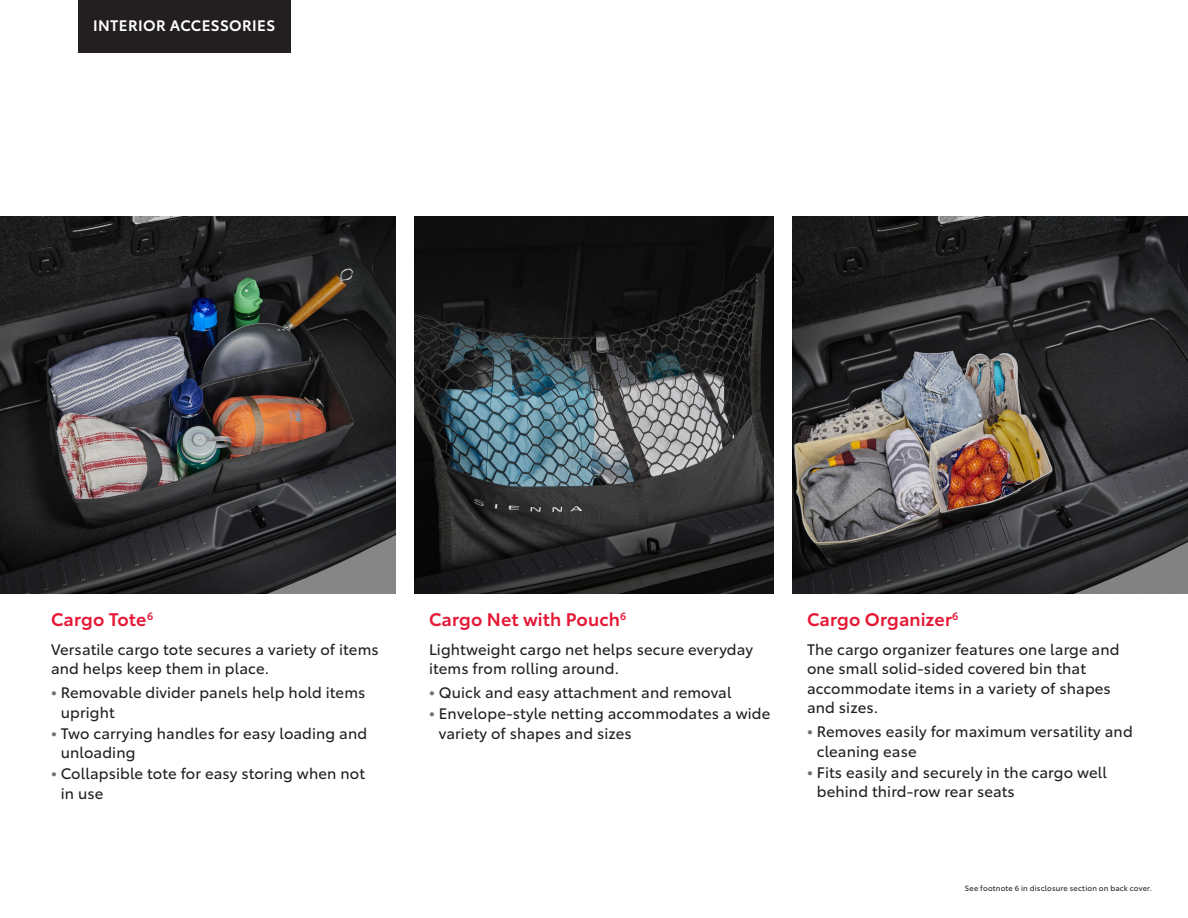
<style>
.page{position:relative;width:1188px;height:918px;background:#fff}
.page>*{position:absolute;margin:0;border:0;box-sizing:border-box;transform-origin:0 0}
._2019_Product_Name_12pt_Semibld{font:600 18px "Toyota Type";letter-spacing:.005em;color:#e51836}
._2019_BODY_COPY_Bullet_Copy{font:15px/19.5px "Toyota Type";letter-spacing:.01em;color:#231f20}
._2019_BODY_COPY{font:15px/19.5px "Toyota Type";letter-spacing:.01em;color:#231f20}
.t1{font:600 15px "Toyota Type";letter-spacing:.025em;color:#fff}
._2019_Disclaimer_Copy_5pt_Reg{font:7.5px "Toyota Type";letter-spacing:.025em;color:#231f20}
.s1{font-weight:700;color:#717074}
</style>
<div class="page">
<img style="left:414px;top:216px;width:360px;height:378px">
<img style="left:792px;top:216px;width:396px;height:378px">
<img style="left:0;top:216px;width:396px;height:378px">
<div style="left:78px;top:0;width:212px;height:52px;background:#231f20"></div>
<p class="t1" style="left:93px;top:14px;width:184px">INTERIOR ACCESSORIES</p>
<p class="_2019_Product_Name_12pt_Semibld" style="left:51px;top:606px;width:104px">Cargo Tote<sup>6</sup></p>
<p class="_2019_BODY_COPY" style="left:51px;top:638px;width:329px">Versatile cargo tote secures a variety of items and helps keep them in place.</p>
<p class="_2019_BODY_COPY_Bullet_Copy" style="left:61px;top:682px;width:306px;text-indent:-10px"><span class="s1">•</span> Removable divider panels help hold items upright</p>
<p class="_2019_BODY_COPY_Bullet_Copy" style="left:61px;top:722px;width:308px;text-indent:-10px"><span class="s1">•</span> Two carrying handles for easy loading and unloading</p>
<p class="_2019_BODY_COPY_Bullet_Copy" style="left:61px;top:763px;width:306px;text-indent:-10px"><span class="s1">•</span> Collapsible tote for easy storing when not in use</p>
<p class="_2019_Product_Name_12pt_Semibld" style="left:429px;top:606px;width:199px">Cargo Net with Pouch<sup>6</sup></p>
<p class="_2019_BODY_COPY" style="left:429px;top:638px;width:326px">Lightweight cargo net helps secure everyday items from rolling around.</p>
<p class="_2019_BODY_COPY_Bullet_Copy" style="left:429px;top:682px;width:304px"><span class="s1">•</span> Quick and easy attachment and removal</p>
<p class="_2019_BODY_COPY_Bullet_Copy" style="left:439px;top:703px;width:333px;text-indent:-10px"><span class="s1">•</span> Envelope-style netting accommodates a wide variety of shapes and sizes</p>
<p class="_2019_Product_Name_12pt_Semibld" style="left:807px;top:606px;width:153px">Cargo Organizer<sup>6</sup></p>
<p class="_2019_BODY_COPY" style="left:807px;top:638px;width:314px">The cargo organizer features one large and one small solid-sided covered bin that accommodate items in a variety of shapes and sizes.</p>
<p class="_2019_BODY_COPY_Bullet_Copy" style="left:817px;top:721px;width:317px;text-indent:-10px"><span class="s1">•</span> Removes easily for maximum versatility and cleaning ease</p>
<p class="_2019_BODY_COPY_Bullet_Copy" style="left:817px;top:761px;width:292px;text-indent:-10px"><span class="s1">•</span> Fits easily and securely in the cargo well behind third-row rear seats</p>
<p class="_2019_Disclaimer_Copy_5pt_Reg" style="left:965px;top:883px;width:189px">See footnote 6 in disclosure section on back cover.</p>
</div>
